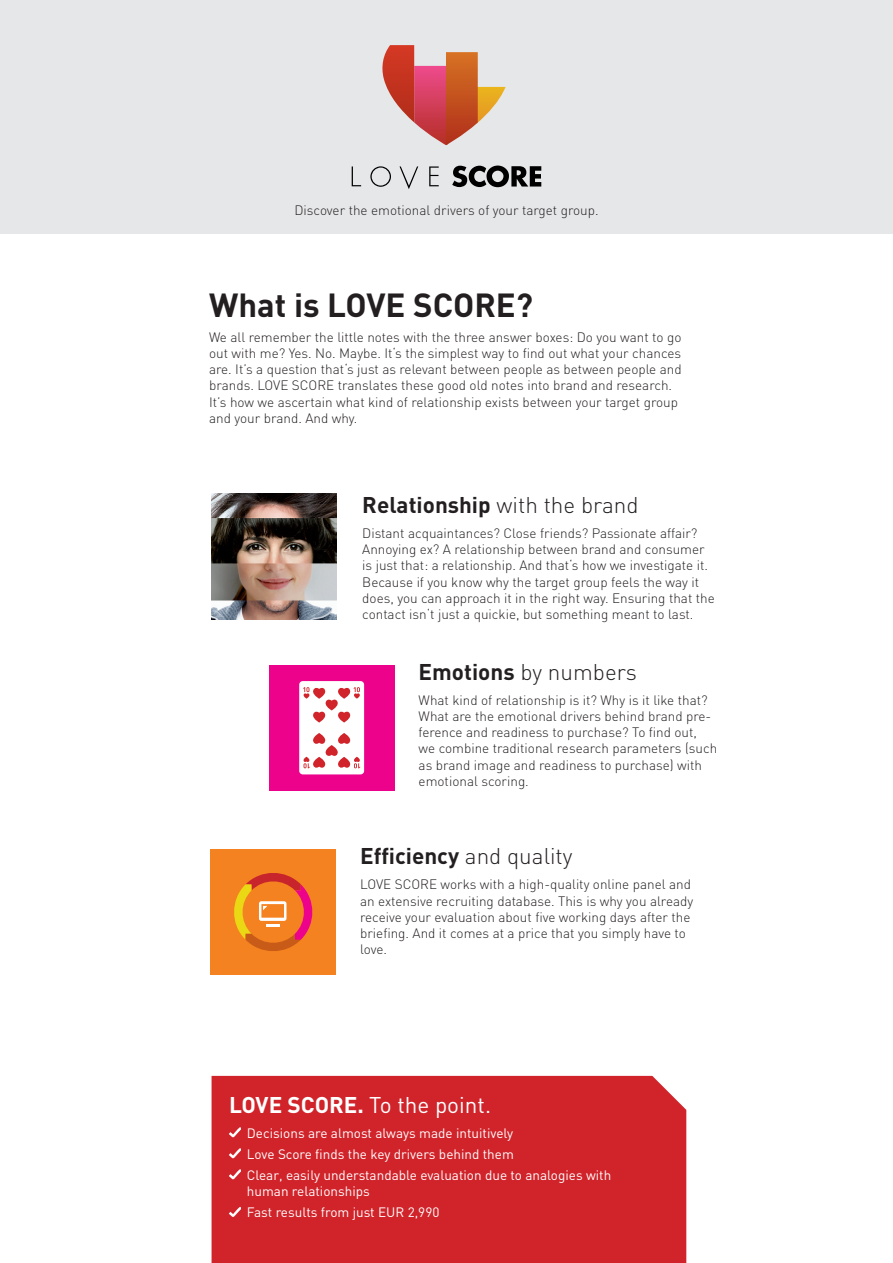
<style>
.page{position:relative;width:893px;height:1263px;background:#fff}
.page>*{position:absolute;margin:0;border:0;box-sizing:border-box;transform-origin:0 0}
.t1{font:700 33px "DIN";color:#231f20}
.t2{font:700 22.5px "DIN";color:#231f20}
.t3{font:22.5px "DIN";color:#fff}
.t4{font:300 22.5px "DIN";color:#231f20}
.t5{font:300 13.5px/16.2px "DIN";color:#231f20}
.t6{font:13.5px/21px "DIN";color:#fff}
.s1{font-weight:300}
.s2{font-weight:700}
</style>
<div class="page">
<div style="left:0;top:0;width:893px;height:234px;background:#e6e7e9"></div>
<div style="left:212px;top:1076px;width:474px;height:187px;background:#d1232a"></div>
<svg style="left:352px;top:166px;width:9px;height:20px"></svg>
<svg style="left:370px;top:166px;width:21px;height:21px"></svg>
<svg style="left:399px;top:166px;width:19px;height:23px"></svg>
<svg style="left:429px;top:166px;width:10px;height:20px"></svg>
<svg style="left:452px;top:166px;width:89px;height:21px"></svg>
<svg style="left:382px;top:45px;width:124px;height:100px"></svg>
<svg style="left:229px;top:1127px;width:12px;height:11px"></svg>
<svg style="left:229px;top:1148px;width:12px;height:11px"></svg>
<svg style="left:229px;top:1169px;width:12px;height:11px"></svg>
<svg style="left:229px;top:1207px;width:12px;height:11px"></svg>
<img style="left:212px;top:494px;width:125px;height:125px">
<div style="left:210px;top:849px;width:126px;height:126px;background:#f58220"></div>
<svg style="left:234px;top:873px;width:79px;height:78px"></svg>
<div style="left:269px;top:665px;width:125px;height:125px;background:#ed028c"></div>
<div style="left:299px;top:681px;width:65px;height:93px;background:#fff;border-radius:4px"></div>
<svg style="left:303px;top:687px;width:57px;height:35px"></svg>
<svg style="left:303px;top:733px;width:57px;height:36px"></svg>
<p class="t5" style="left:294px;top:201px;width:306px">Discover the emotional drivers of your target group.</p>
<h1 class="t1" style="left:209px;top:283px;width:326px">What is LOVE SCORE?</h1>
<p class="t5" style="left:209px;top:329px;width:474px">We all remember the little notes with the three answer boxes: Do you want to go out with me? Yes. No. Maybe. It‘s the simplest way to find out what your chances are. It’s a question that‘s just as relevant between people as between people and brands. LOVE SCORE translates these good old notes into brand and research.<br>It’s how we ascertain what kind of relationship exists between your target group and your brand. And why.</p>
<h2 class="t2" style="left:362px;top:490px;width:278px">Relationship <span class="s1">with the brand</span></h2>
<p class="t5" style="left:362px;top:525px;width:354px">Distant acquaintances? Close friends? Passionate affair?<br>Annoying ex? A relationship between brand and consumer is just that: a relationship. And that‘s how we investigate it.<br>Because if you know why the target group feels the way it does, you can approach it in the right way. Ensuring that the contact isn‘t just a quickie, but something meant to last.</p>
<h2 class="t4" style="left:419px;top:658px;width:220px"><span class="s2">Emotions</span> by numbers</h2>
<p class="t5" style="left:419px;top:692px;width:300px">What kind of relationship is it? Why is it like that?<br>What are the emotional drivers behind brand pre&shy;ference and readiness to purchase? To find out,<br>we combine traditional research parameters (such as brand image and readiness to purchase) with emotional scoring.</p>
<h2 class="t2" style="left:360px;top:841px;width:214px">Efficiency <span class="s1">and quality</span></h2>
<p class="t5" style="left:360px;top:876px;width:335px">LOVE SCORE works with a high-quality online panel and an extensive recruiting database. This is why you already receive your evaluation about five working days after the briefing. And it comes at a price that you simply have to love.</p>
<h2 class="t3" style="left:229px;top:1091px;width:264px"><span class="s2">LOVE SCORE.</span> To the point.</h2>
<p class="t6" style="left:247px;top:1122px;width:366px">Decisions are almost always made intuitively<br>Love Score finds the key drivers behind them<br>Clear, easily understandable evaluation due to analogies with</p>
<p class="t6" style="left:247px;top:1181px;width:194px">human relationships<br>Fast results from just EUR 2,990</p>
</div>
